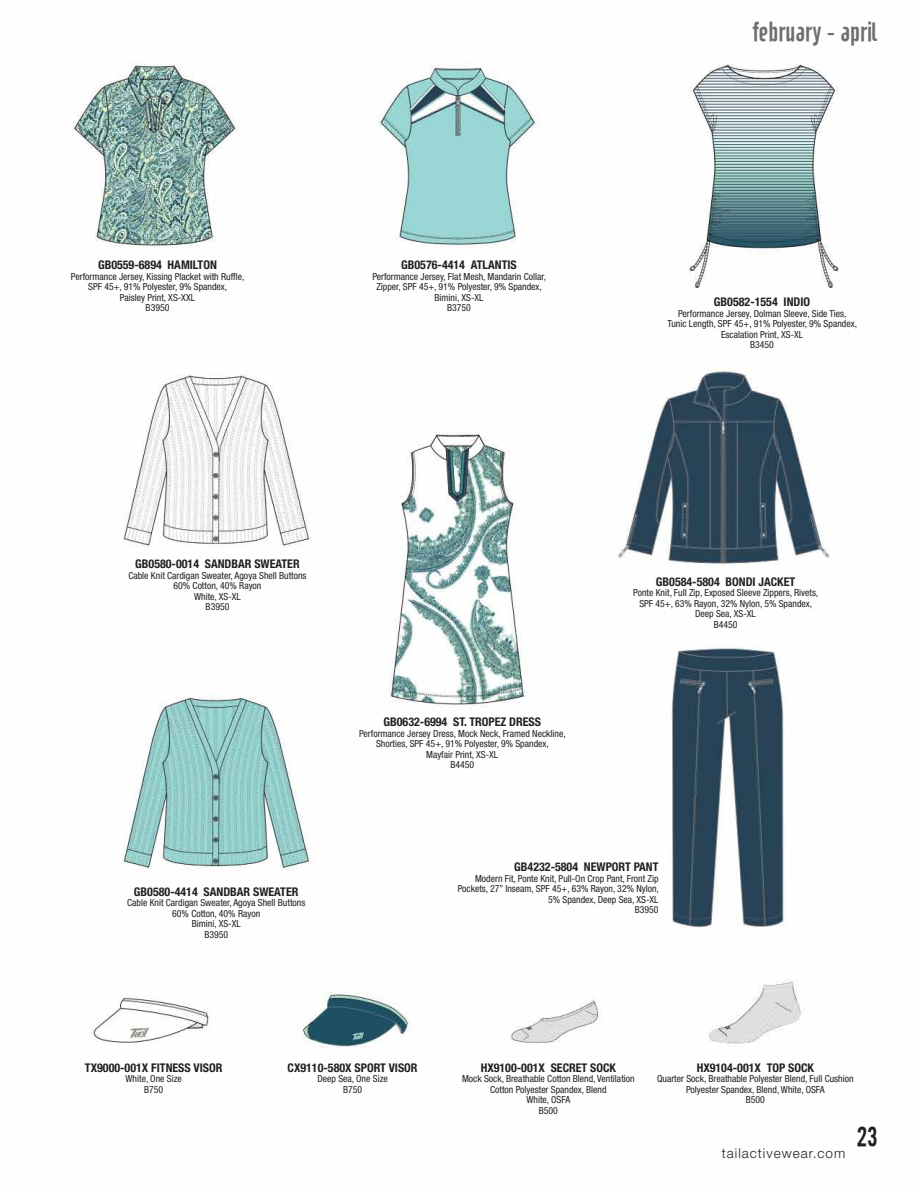
<style>
.page{position:relative;width:918px;height:1188px;background:#fff}
.page>*{position:absolute;margin:0;border:0;box-sizing:border-box;transform-origin:0 0}
.t1{font:27px "Cafeta";color:#6d6e6d}
.t2{font:27px "Cafeta";color:#231f20}
.t3{font:300 13.5px "Helvetica Neue";letter-spacing:.075em;color:#231f20}
.t4{font:700 condensed 12px "Helvetica Neue";color:#231f20}
.t5{font:condensed 9.75px/10.5px "Helvetica Neue";color:#231f20;text-align:center}
</style>
<div class="page">
<img style="left:72px;top:63px;width:767px;height:986px">
<h1 class="t1" style="left:753px;top:16px;width:126px">february - april</h1>
<p class="t4" style="left:98px;top:258px;width:120px">GB0559-6894 HAMILTON</p>
<p class="t5" style="left:71px;top:271px;width:175px">Performance Jersey, Kissing Placket with Ruffle,<br>SPF 45+, 91% Polyester, 9% Spandex,<br>Paisley Print, XS-XXL<br>B3950</p>
<p class="t4" style="left:401px;top:258px;width:117px">GB0576-4414 ATLANTIS</p>
<p class="t5" style="left:372px;top:271px;width:175px">Performance Jersey, Flat Mesh, Mandarin Collar,<br>Zipper, SPF 45+, 91% Polyester, 9% Spandex,<br>Bimini, XS-XL<br>B3750</p>
<p class="t4" style="left:714px;top:295px;width:98px">GB0582-1554 INDIO</p>
<p class="t5" style="left:668px;top:308px;width:191px">Performance Jersey, Dolman Sleeve, Side Ties,<br>Tunic Length, SPF 45+, 91% Polyester, 9% Spandex,<br>Escalation Print, XS-XL<br>B3450</p>
<p class="t4" style="left:135px;top:557px;width:166px">GB0580-0014 SANDBAR SWEATER</p>
<p class="t5" style="left:128px;top:570px;width:180px">Cable Knit Cardigan Sweater, Agoya Shell Buttons<br>60% Cotton, 40% Rayon<br>White, XS-XL<br>B3950</p>
<p class="t4" style="left:134px;top:884px;width:166px">GB0580-4414 SANDBAR SWEATER</p>
<p class="t5" style="left:127px;top:897px;width:180px">Cable Knit Cardigan Sweater, Agoya Shell Buttons<br>60% Cotton, 40% Rayon<br>Bimini, XS-XL<br>B3950</p>
<p class="t4" style="left:384px;top:715px;width:159px">GB0632-6994 ST. TROPEZ DRESS</p>
<p class="t5" style="left:359px;top:728px;width:208px">Performance Jersey Dress, Mock Neck, Framed Neckline,<br>Shorties, SPF 45+, 91% Polyester, 9% Spandex,<br>Mayfair Print, XS-XL<br>B4450</p>
<p class="t4" style="left:656px;top:574px;width:141px">GB0584-5804 BONDI JACKET</p>
<p class="t5" style="left:633px;top:587px;width:187px">Ponte Knit, Full Zip, Exposed Sleeve Zippers, Rivets,<br>SPF 45+, 63% Rayon, 32% Nylon, 5% Spandex,<br>Deep Sea, XS-XL<br>B4450</p>
<p class="t4" style="left:514px;top:860px;width:146px">GB4232-5804 NEWPORT PANT</p>
<p class="t5" style="left:458px;top:873px;width:203px;text-align:right">Modern Fit, Ponte Knit, Pull-On Crop Pant, Front Zip Pockets, 27” Inseam, SPF 45+, 63% Rayon, 32% Nylon, 5% Spandex, Deep Sea, XS-XL<br>B3950</p>
<p class="t4" style="left:85px;top:1060px;width:139px">TX9000-001X FITNESS VISOR</p>
<p class="t5" style="left:126px;top:1074px;width:58px">White, One Size<br>B750</p>
<p class="t4" style="left:288px;top:1060px;width:132px">CX9110-580X SPORT VISOR</p>
<p class="t5" style="left:317px;top:1074px;width:72px">Deep Sea, One Size<br>B750</p>
<p class="t4" style="left:481px;top:1060px;width:137px">HX9100-001X SECRET SOCK</p>
<p class="t5" style="left:462px;top:1074px;width:174px">Mock Sock, Breathable Cotton Blend, Ventilation<br>Cotton Polyester Spandex, Blend<br>White, OSFA<br>B500</p>
<p class="t4" style="left:697px;top:1060px;width:119px">HX9104-001X TOP SOCK</p>
<p class="t5" style="left:657px;top:1074px;width:198px">Quarter Sock, Breathable Polyester Blend, Full Cushion<br>Polyester Spandex, Blend, White, OSFA<br>B500</p>
<h2 class="t3" style="left:722px;top:1145px;width:125px">tailactivewear.com</h2>
<h1 class="t2" style="left:857px;top:1122px;width:22px">23</h1>
</div>
